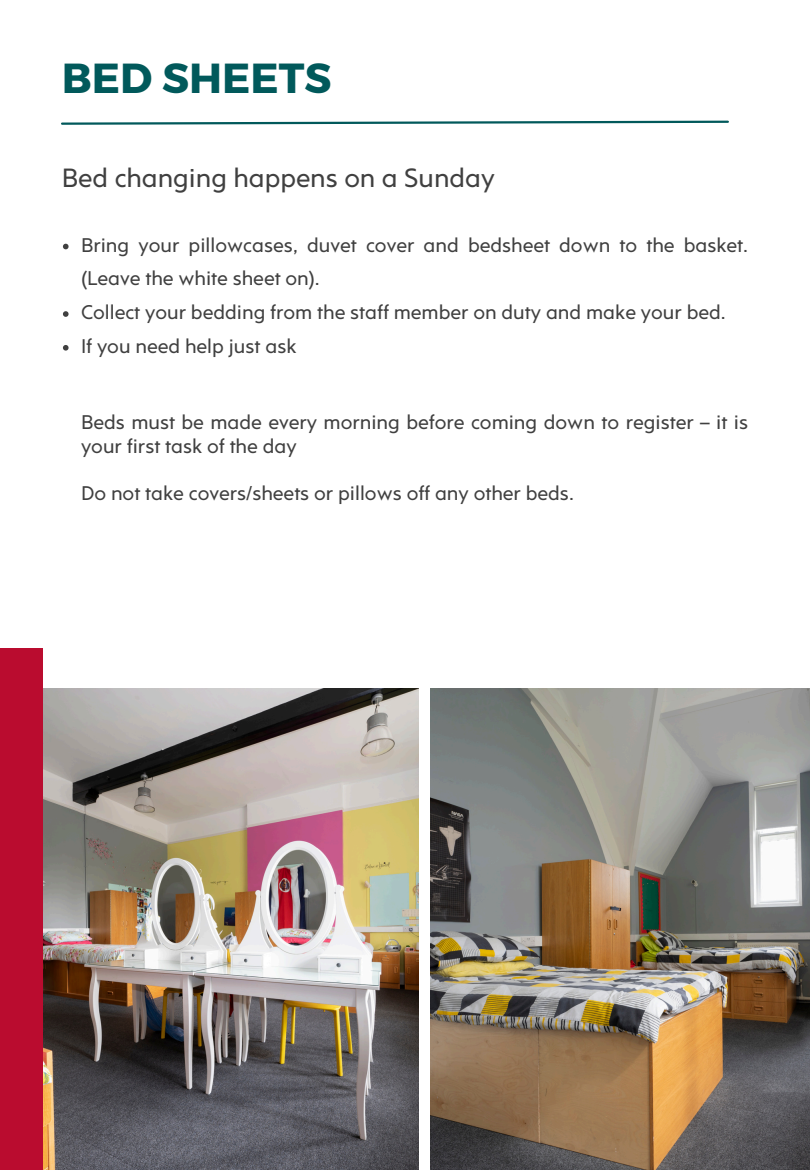
<style>
.page{position:relative;width:810px;height:1170px;background:#fff}
.page>*{position:absolute;margin:0;border:0;box-sizing:border-box;transform-origin:0 0}
.t1{font:700 42px "Montserrat";color:#01595b}
.t2{font:27px "Rams";color:#404040}
.t3{font:20.25px/33.8px "Rams";color:#404040}
</style>
<div class="page">
<img style="left:43px;top:689px;width:376px;height:481px">
<img style="left:430px;top:689px;width:380px;height:481px">
<svg style="left:61px;top:120px;width:668px;height:5px"></svg>
<div style="left:0;top:648px;width:43px;height:522px;background:#ba0c2f"></div>
<svg style="left:63px;top:244px;width:6px;height:5px"></svg>
<svg style="left:63px;top:311px;width:6px;height:6px"></svg>
<svg style="left:63px;top:345px;width:6px;height:6px"></svg>
<h1 class="t1" style="left:62px;top:51px;width:271px">BED SHEETS</h1>
<h2 class="t2" style="left:62px;top:167px;width:435px">Bed changing happens on a Sunday</h2>
<p class="t3" style="left:81px;top:230px;width:669px">Bring your pillowcases, duvet cover and bedsheet down to the basket. (Leave the white sheet on).</p>
<p class="t3" style="left:81px;top:297px;width:646px">Collect your bedding from the staff member on duty and make your bed.</p>
<p class="t3" style="left:81px;top:331px;width:217px">If you need help just ask</p>
<p class="t3" style="left:81px;top:412px;width:669px;line-height:23.7px">Beds must be made every morning before coming down to register – it is your first task of the day</p>
<p class="t3" style="left:81px;top:478px;width:494px">Do not take covers/sheets or pillows off any other beds.</p>
</div>
